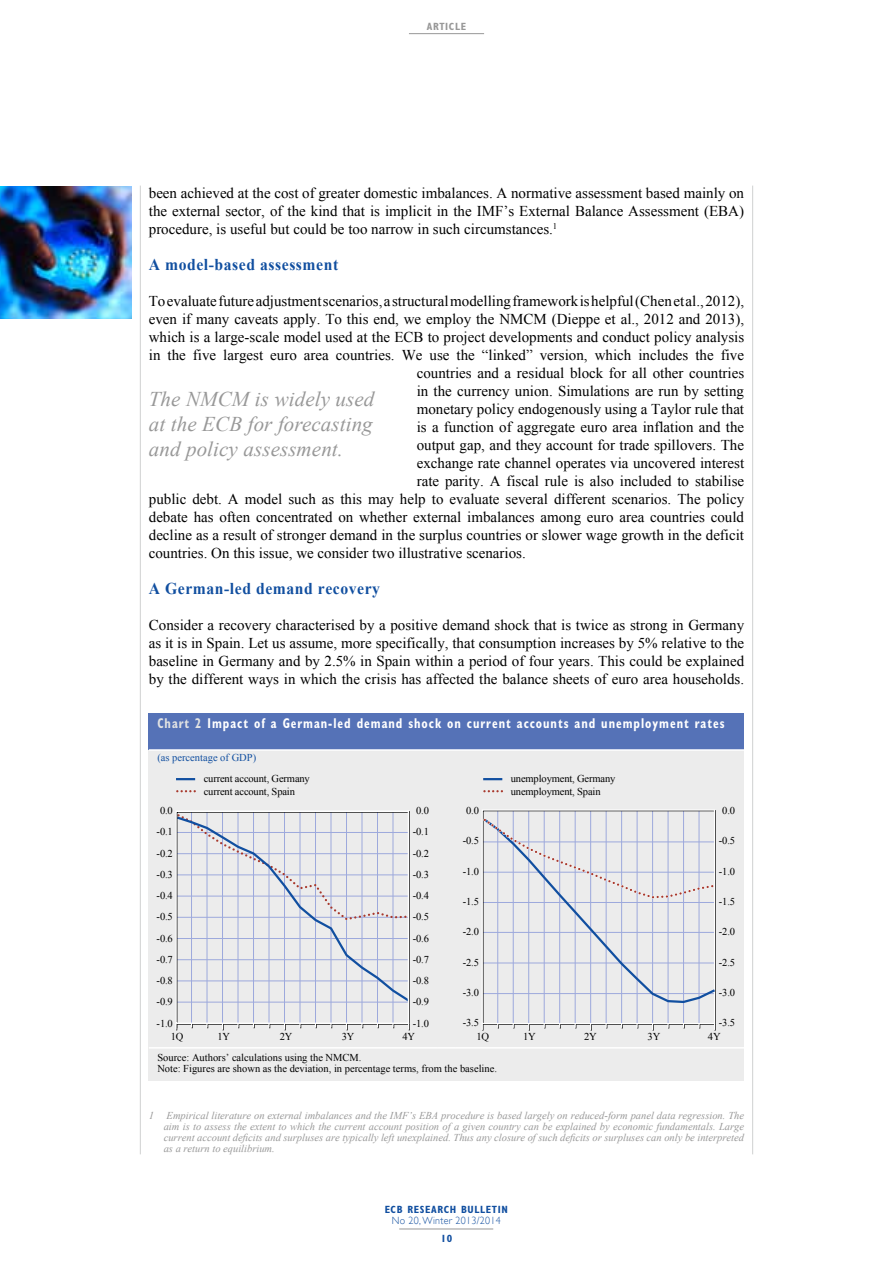
<style>
.page{position:relative;width:893px;height:1263px;background:#fff}
.page>*{position:absolute;margin:0;border:0;box-sizing:border-box;transform-origin:0 0}
.t1{font:italic 21px/25.2px "Times New Roman WGL";letter-spacing:.005em;color:#989898;text-align:justify}
.t2{font:700 16.5px "Times New Roman WGL";letter-spacing:.035em;color:#114fa0;scale:.95 1}
.t3{font:15px/18px "Times New Roman WGL";color:#000;text-align:justify}
.t4{font:700 condensed 14.25px "Gill Sans Myriad";letter-spacing:.08em;color:#fff;scale:.85 1}
.t5{font:italic 10.5px/11.1px "Times New Roman WGL";color:#989898;text-align:justify}
.t6{font:10.5px/12px "Times New Roman WGL";color:#000}
.t7{font:700 condensed 10.5px "Gill Sans Myriad";letter-spacing:.06em;color:#114fa0}
.t8{font:300 10.5px "Gill Sans";letter-spacing:.03em;color:#114fa0;scale:.95 1}
.t9{font:10.5px "Times New Roman WGL";color:#114fa0}
.t10{font:700 condensed 10.5px "Gill Sans Myriad";letter-spacing:.06em;color:#989898}
.s1{color:#e2e3e3}
</style>
<div class="page">
<hr style="left:140px;top:186px;width:1px;height:968px;background:#d0d1d1">
<hr style="left:752px;top:186px;width:1px;height:968px;background:#d0d1d1">
<hr style="left:409px;top:33px;width:75px;height:1px;background:#989898">
<hr style="left:399px;top:1229px;width:94px;height:1px;background:#989898">
<img style="left:0;top:186px;width:132px;height:132px">
<div style="left:149px;top:714px;width:595px;height:366px;background:#ececec"></div>
<div style="left:149px;top:714px;width:595px;height:36px;background:#5572b7"></div>
<hr style="left:149px;top:1047px;width:289px;height:1px;background:#fff">
<svg style="left:438px;top:1047px;width:17px;height:1px"></svg>
<hr style="left:455px;top:1047px;width:289px;height:1px;background:#fff">
<hr style="left:149px;top:749px;width:289px;height:2px;background:#fff">
<svg style="left:438px;top:749px;width:17px;height:2px"></svg>
<hr style="left:455px;top:749px;width:289px;height:2px;background:#fff">
<svg style="left:176px;top:810px;width:234px;height:215px"></svg>
<svg style="left:175px;top:1023px;width:2px;height:7px"></svg>
<svg style="left:408px;top:1023px;width:2px;height:7px"></svg>
<svg style="left:346px;top:1023px;width:2px;height:7px"></svg>
<svg style="left:284px;top:1023px;width:2px;height:7px"></svg>
<svg style="left:222px;top:1023px;width:2px;height:7px"></svg>
<svg style="left:176px;top:778px;width:19px;height:2px"></svg>
<svg style="left:177px;top:790px;width:18px;height:2px"></svg>
<hr style="left:699px;top:811px;width:1px;height:212px;background:#9da9dc">
<hr style="left:683px;top:811px;width:1px;height:212px;background:#9da9dc">
<hr style="left:668px;top:811px;width:1px;height:212px;background:#9da9dc">
<hr style="left:652px;top:811px;width:1px;height:212px;background:#9da9dc">
<hr style="left:637px;top:811px;width:1px;height:212px;background:#9da9dc">
<hr style="left:621px;top:811px;width:1px;height:212px;background:#9da9dc">
<hr style="left:606px;top:811px;width:1px;height:212px;background:#9da9dc">
<hr style="left:590px;top:811px;width:1px;height:212px;background:#9da9dc">
<hr style="left:575px;top:811px;width:1px;height:212px;background:#9da9dc">
<hr style="left:559px;top:811px;width:1px;height:212px;background:#9da9dc">
<hr style="left:544px;top:811px;width:1px;height:212px;background:#9da9dc">
<hr style="left:528px;top:811px;width:1px;height:212px;background:#9da9dc">
<hr style="left:513px;top:811px;width:1px;height:212px;background:#9da9dc">
<hr style="left:497px;top:811px;width:1px;height:212px;background:#9da9dc">
<svg style="left:652px;top:1023px;width:2px;height:7px"></svg>
<svg style="left:590px;top:1023px;width:2px;height:7px"></svg>
<svg style="left:714px;top:1023px;width:2px;height:7px"></svg>
<svg style="left:483px;top:778px;width:19px;height:2px"></svg>
<svg style="left:484px;top:790px;width:18px;height:2px"></svg>
<svg style="left:483px;top:816px;width:233px;height:188px"></svg>
<p class="t10" style="left:427px;top:20px;width:41px">article</p>
<p class="t3" style="left:149px;top:184px;width:597px">been achieved at the cost of greater domestic imbalances. A normative assessment based mainly on the external sector, of the kind that is implicit in the IMF’s External Balance Assessment (EBA) procedure, is useful but could be too narrow in such circumstances.<sup>1</sup></p>
<p class="t2" style="left:149px;top:253px;width:201px">A model-based assessment</p>
<p class="t3" style="left:149px;top:292px;width:597px">To evaluate future adjustment scenarios, a structural modelling framework is helpful (Chen et al., 2012),</p>
<p class="t3" style="left:149px;top:310px;width:597px">even if many caveats apply. To this end, we employ the NMCM (Dieppe et al., 2012 and 2013),</p>
<p class="t3" style="left:149px;top:328px;width:597px">which is a large‑scale model used at the ECB to project developments and conduct policy analysis</p>
<p class="t3" style="left:149px;top:346px;width:597px">in the five largest euro area countries. We use the “linked” version, which includes the five</p>
<p class="t3" style="left:417px;top:364px;width:329px">countries and a residual block for all other countries</p>
<p class="t3" style="left:417px;top:382px;width:329px">in the currency union. Simulations are run by setting</p>
<p class="t3" style="left:417px;top:400px;width:329px">monetary policy endogenously using a Taylor rule that</p>
<p class="t3" style="left:417px;top:418px;width:329px">is a function of aggregate euro area inflation and the</p>
<p class="t3" style="left:417px;top:436px;width:329px">output gap, and they account for trade spillovers. The</p>
<p class="t3" style="left:417px;top:454px;width:329px">exchange rate channel operates via uncovered interest</p>
<p class="t3" style="left:417px;top:472px;width:329px">rate parity. A fiscal rule is also included to stabilise</p>
<p class="t3" style="left:149px;top:490px;width:597px">public debt. A model such as this may help to evaluate several different scenarios. The policy</p>
<p class="t3" style="left:149px;top:508px;width:597px">debate has often concentrated on whether external imbalances among euro area countries could</p>
<p class="t3" style="left:149px;top:526px;width:597px">decline as a result of stronger demand in the surplus countries or slower wage growth in the deficit</p>
<p class="t3" style="left:149px;top:544px;width:379px">countries. On this issue, we consider two illustrative scenarios.</p>
<p class="t2" style="left:149px;top:577px;width:245px">A German-led demand recovery</p>
<p class="t3" style="left:149px;top:616px;width:597px">Consider a recovery characterised by a positive demand shock that is twice as strong in Germany as it is in Spain. Let us assume, more specifically, that consumption increases by 5% relative to the baseline in Germany and by 2.5% in Spain within a period of four years. This could be explained by the different ways in which the crisis has affected the balance sheets of euro area households.</p>
<h1 class="t1" style="left:149px;top:386px;width:227px">The NMCM is widely used at the ECB for forecasting and policy assessment.</h1>
<p class="t4" style="left:157px;top:714px;width:669px"><span class="s1">Chart 2</span> Impact of a German-led demand shock on current accounts and unemployment rates</p>
<p class="t9" style="left:157px;top:750px;width:100px">(as percentage of GDP)</p>
<p class="t6" style="left:204px;top:773px;width:108px">current account, Germany current account, Spain</p>
<p class="t6" style="left:160px;top:804px;width:14px">0.0</p>
<p class="t6" style="left:416px;top:804px;width:14px">0.0</p>
<p class="t6" style="left:157px;top:826px;width:18px">-0.1</p>
<p class="t6" style="left:413px;top:826px;width:18px">-0.1</p>
<p class="t6" style="left:157px;top:847px;width:18px">-0.2</p>
<p class="t6" style="left:413px;top:847px;width:18px">-0.2</p>
<p class="t6" style="left:157px;top:868px;width:18px">-0.3</p>
<p class="t6" style="left:413px;top:868px;width:18px">-0.3</p>
<p class="t6" style="left:157px;top:889px;width:18px">-0.4</p>
<p class="t6" style="left:413px;top:889px;width:18px">-0.4</p>
<p class="t6" style="left:157px;top:911px;width:18px">-0.5</p>
<p class="t6" style="left:413px;top:911px;width:18px">-0.5</p>
<p class="t6" style="left:157px;top:932px;width:18px">-0.6</p>
<p class="t6" style="left:413px;top:932px;width:18px">-0.6</p>
<p class="t6" style="left:157px;top:953px;width:18px">-0.7</p>
<p class="t6" style="left:413px;top:953px;width:18px">-0.7</p>
<p class="t6" style="left:157px;top:974px;width:18px">-0.8</p>
<p class="t6" style="left:413px;top:974px;width:18px">-0.8</p>
<p class="t6" style="left:157px;top:996px;width:18px">-0.9</p>
<p class="t6" style="left:413px;top:996px;width:18px">-0.9</p>
<p class="t6" style="left:157px;top:1017px;width:18px">-1.0</p>
<p class="t6" style="left:413px;top:1017px;width:18px">-1.0</p>
<p class="t6" style="left:171px;top:1030px;width:14px">1Q</p>
<p class="t6" style="left:217px;top:1030px;width:14px">1Y</p>
<p class="t6" style="left:280px;top:1030px;width:14px">2Y</p>
<p class="t6" style="left:342px;top:1030px;width:14px">3Y</p>
<p class="t6" style="left:402px;top:1030px;width:14px">4Y</p>
<p class="t6" style="left:511px;top:773px;width:106px">unemployment, Germany unemployment, Spain</p>
<p class="t6" style="left:466px;top:804px;width:14px">0.0</p>
<p class="t6" style="left:722px;top:804px;width:14px">0.0</p>
<p class="t6" style="left:463px;top:835px;width:18px">-0.5</p>
<p class="t6" style="left:719px;top:835px;width:18px">-0.5</p>
<p class="t6" style="left:463px;top:865px;width:18px">-1.0</p>
<p class="t6" style="left:719px;top:865px;width:18px">-1.0</p>
<p class="t6" style="left:463px;top:895px;width:18px">-1.5</p>
<p class="t6" style="left:719px;top:895px;width:18px">-1.5</p>
<p class="t6" style="left:463px;top:926px;width:18px">-2.0</p>
<p class="t6" style="left:719px;top:926px;width:18px">-2.0</p>
<p class="t6" style="left:463px;top:956px;width:18px">-2.5</p>
<p class="t6" style="left:719px;top:956px;width:18px">-2.5</p>
<p class="t6" style="left:463px;top:986px;width:18px">-3.0</p>
<p class="t6" style="left:719px;top:986px;width:18px">-3.0</p>
<p class="t6" style="left:463px;top:1017px;width:18px">-3.5</p>
<p class="t6" style="left:719px;top:1017px;width:18px">-3.5</p>
<p class="t6" style="left:476px;top:1030px;width:14px">1Q</p>
<p class="t6" style="left:523px;top:1030px;width:14px">1Y</p>
<p class="t6" style="left:584px;top:1030px;width:14px">2Y</p>
<p class="t6" style="left:648px;top:1030px;width:14px">3Y</p>
<p class="t6" style="left:708px;top:1030px;width:14px">4Y</p>
<p class="t6" style="left:157px;top:1052px;width:341px;line-height:10.5px">Source: Authors’ calculations using the NMCM.<br>Note: Figures are shown as the deviation, in percentage terms, from the baseline.</p>
<p class="t5" style="left:164px;top:1109px;width:582px;text-indent:-15px">1 Empirical literature on external imbalances and the IMF’s EBA procedure is based largely on reduced-form panel data regression. The aim is to assess the extent to which the current account position of a given country can be explained by economic fundamentals. Large current account deficits and surpluses are typically left unexplained. Thus any closure of such deficits or surpluses can only be interpreted as a return to equilibrium.</p>
<p class="t7" style="left:385px;top:1203px;width:48px">ECB RESEARC</p>
<p class="t7" style="left:450px;top:1203px;width:31px">H BULLETI</p>
<p class="t7" style="left:501px;top:1203px;width:8px">N</p>
<p class="t8" style="left:392px;top:1214px;width:116px">No 20, Winter 2013/2014</p>
<p class="t7" style="left:441px;top:1232px;width:13px">10</p>
</div>
